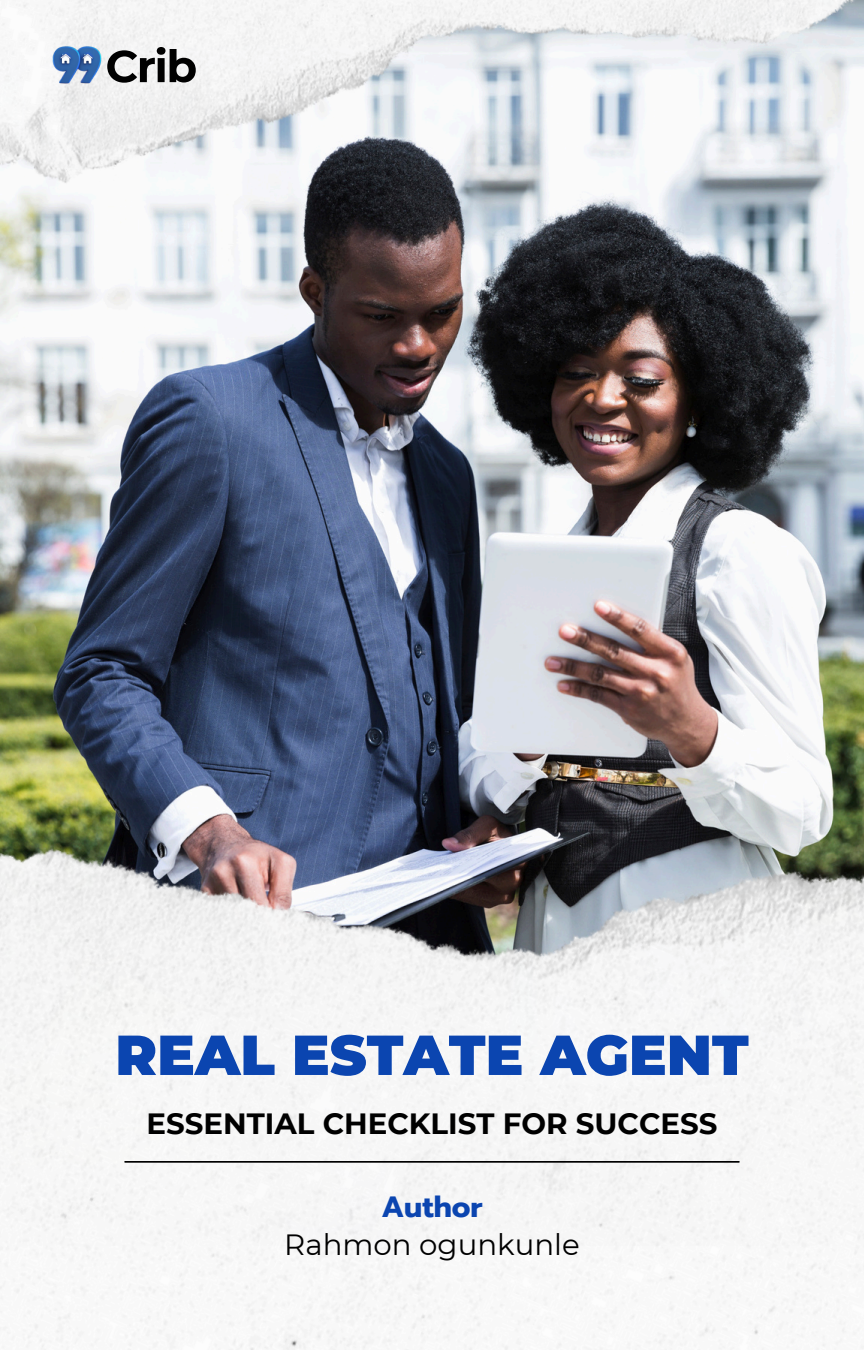
<style>
.page{position:relative;width:864px;height:1350px;background:#fff}
.page>*{position:absolute;margin:0;border:0;box-sizing:border-box;transform-origin:0 0}
.t1{font:900 56.25px "Montserrat";color:#0b45b0}
.t2{font:700 29.25px "Montserrat";color:#000}
.t3{font:29.25px "Montserrat";color:#000}
.t4{font:700 29.25px "Prompt";color:#0b45b0}
</style>
<div class="page">
<img style="left:0;top:380px;width:864px;height:970px">
<img style="left:0;top:0;width:864px;height:380px">
<hr style="left:125px;top:1161px;width:614px;height:2px;background:#000">
<svg style="left:107px;top:47px;width:89px;height:36px"></svg>
<img style="left:49px;top:45px;width:55px;height:40px">
<p class="t1" style="left:115px;top:1021px;width:635px">REAL ESTATE AGENT</p>
<p class="t2" style="left:147px;top:1106px;width:572px">ESSENTIAL CHECKLIST FOR SUCCESS</p>
<p class="t4" style="left:381px;top:1186px;width:103px">Author</p>
<p class="t3" style="left:284px;top:1226px;width:297px">Rahmon ogunkunle</p>
</div>
